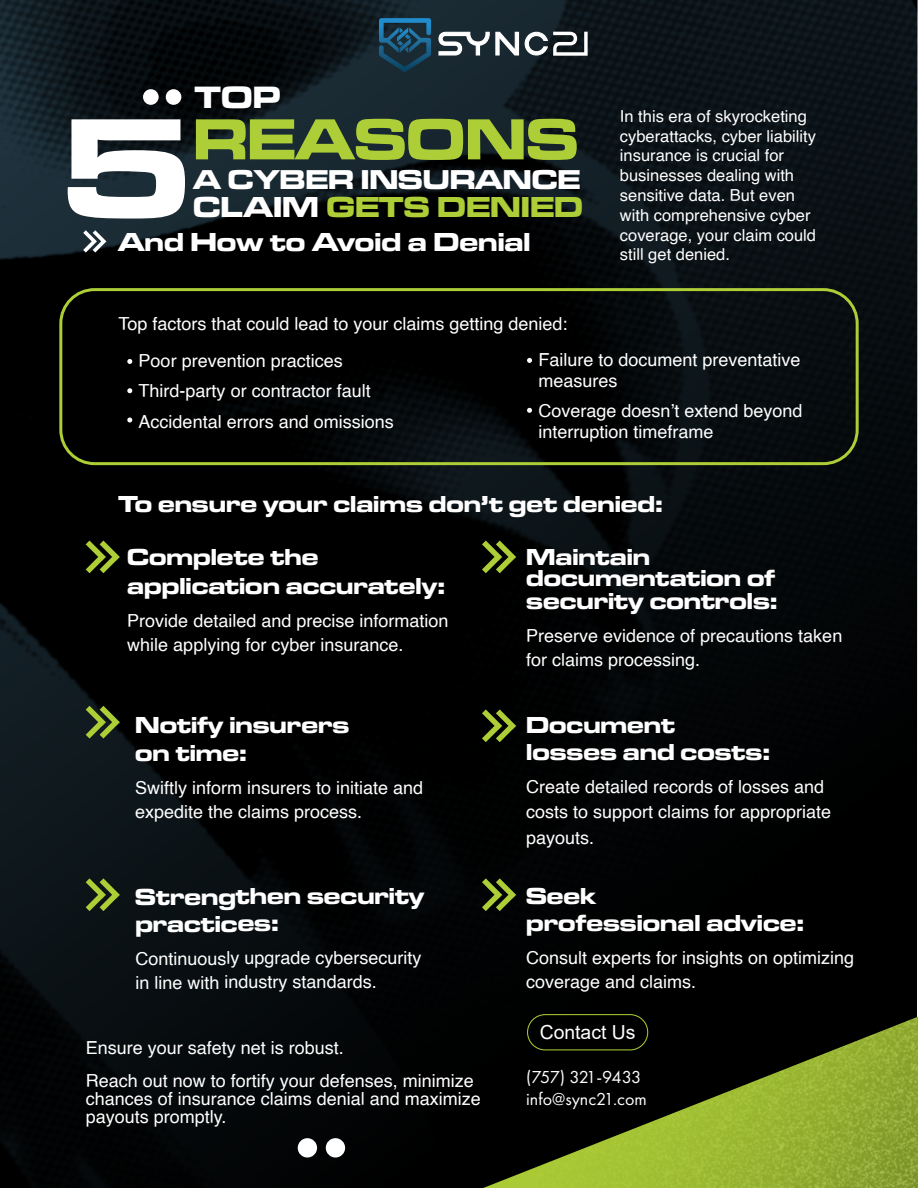
<style>
.page{position:relative;width:918px;height:1188px;background:#fff}
.page>*{position:absolute;margin:0;border:0;box-sizing:border-box;transform-origin:0 0}
.t1{font:146.85px "Microgramma D Bold Exte";color:#fff}
.t2{font:60px "Microgramma D Bold Exte";color:#adce36}
.t3{font:32.1px "Microgramma D Bold Exte";color:#fff}
.t4{font:30px "Microgramma D Bold Exte";color:#adce36}
.t5{font:28.35px "Microgramma D Bold Exte";color:#fff}
.t6{font:27px "Microgramma D Bold Exte";color:#fff}
.t7{font:24px/28.8px "Microgramma D Bold Exte";color:#fff}
.t8{font:19.35px "Arial";color:#fff}
.t9{font:18px/24px "Helvetica";color:#fff}
.t10{font:18px/21.6px "Futura PT";color:#fff}
.t11{font:16.5px/19.8px "Helvetica";color:#fff}
.s1{color:#fff}
</style>
<div class="page">
<img style="left:0;top:0;width:918px;height:1188px">
<div style="left:59px;top:288px;width:800px;height:177px;border:3px solid #adce36;border-radius:34px"></div>
<svg style="left:83px;top:230px;width:23px;height:23px"></svg>
<div style="left:166px;top:89px;width:15px;height:16px;background:#fff;border-radius:50%"></div>
<div style="left:143px;top:89px;width:16px;height:16px;background:#fff;border-radius:50%"></div>
<div style="left:527px;top:1014px;width:121px;height:36px;border:1px solid #adce36;border-radius:18px"></div>
<div style="left:326px;top:1138px;width:19px;height:20px;background:#fff;border-radius:50%"></div>
<div style="left:298px;top:1138px;width:19px;height:20px;background:#fff;border-radius:50%"></div>
<img style="left:483px;top:1017px;width:435px;height:171px">
<svg style="left:86px;top:541px;width:34px;height:32px"></svg>
<svg style="left:482px;top:541px;width:34px;height:32px"></svg>
<svg style="left:86px;top:706px;width:34px;height:33px"></svg>
<svg style="left:86px;top:878px;width:34px;height:33px"></svg>
<svg style="left:482px;top:878px;width:34px;height:33px"></svg>
<svg style="left:482px;top:709px;width:34px;height:33px"></svg>
<svg style="left:127px;top:359px;width:5px;height:5px"></svg>
<svg style="left:127px;top:388px;width:5px;height:5px"></svg>
<svg style="left:127px;top:418px;width:5px;height:5px"></svg>
<svg style="left:527px;top:358px;width:5px;height:5px"></svg>
<svg style="left:527px;top:408px;width:5px;height:5px"></svg>
<svg style="left:438px;top:32px;width:150px;height:24px"></svg>
<svg style="left:379px;top:18px;width:52px;height:54px;background:#1a4761"></svg>
<h3 class="t3" style="left:195px;top:76px;width:87px">TOP</h3>
<h2 class="t2" style="left:193px;top:99px;width:387px">REASONS</h2>
<h3 class="t5" style="left:193px;top:160px;width:389px">A CYBER INSURANCE</h3>
<h3 class="t4" style="left:193px;top:187px;width:391px"><span class="s1">CLAIM</span> GETS DENIED</h3>
<h3 class="t6" style="left:118px;top:224px;width:414px">And How to Avoid a Denial</h3>
<h1 class="t1" style="left:61px;top:69px;width:135px">5</h1>
<p class="t9" style="left:118px;top:312px;width:451px">Top factors that could lead to your claims getting denied:</p>
<p class="t11" style="left:620px;top:107px;width:198px">In this era of skyrocketing cyberattacks, cyber liability insurance is crucial for businesses dealing with sensitive data. But even with comprehensive cyber coverage, your claim could still get denied.</p>
<p class="t9" style="left:139px;top:347px;width:257px;line-height:30px">Poor prevention practices<br>Third-party or contractor fault<br>Accidental errors and omissions</p>
<p class="t9" style="left:539px;top:350px;width:264px;line-height:21px">Failure to document preventative measures</p>
<p class="t9" style="left:539px;top:400px;width:266px;line-height:21.6px">Coverage doesn’t extend beyond interruption timeframe</p>
<h3 class="t7" style="left:118px;top:489px;width:546px">To ensure your claims don’t get denied:</h3>
<h3 class="t7" style="left:127px;top:542px;width:320px">Complete the application accurately:</h3>
<p class="t9" style="left:127px;top:609px;width:323px">Provide detailed and precise information while applying for cyber insurance.</p>
<h3 class="t7" style="left:135px;top:709px;width:216px">Notify insurers on time:</h3>
<p class="t9" style="left:135px;top:777px;width:290px">Swiftly inform insurers to initiate and expedite the claims process.</p>
<h3 class="t7" style="left:135px;top:882px;width:291px;line-height:27.3px">Strengthen security practices:</h3>
<p class="t9" style="left:135px;top:946px;width:288px">Continuously upgrade cybersecurity in line with industry standards.</p>
<p class="t9" style="left:86px;top:1031px;width:390px;line-height:33px">Ensure your safety net is robust.<br>Reach out now to fortify your defenses, minimize</p>
<p class="t9" style="left:86px;top:1090px;width:397px;line-height:18px">chances of insurance claims denial and maximize payouts promptly.</p>
<h3 class="t7" style="left:526px;top:546px;width:250px;line-height:21px">Maintain documentation of</h3>
<h3 class="t7" style="left:526px;top:586px;width:253px">security controls:</h3>
<p class="t9" style="left:526px;top:625px;width:318px">Preserve evidence of precautions taken for claims processing.</p>
<h3 class="t7" style="left:526px;top:710px;width:246px;line-height:27px">Document losses and costs:</h3>
<p class="t9" style="left:526px;top:774px;width:307px;line-height:25.5px">Create detailed records of losses and costs to support claims for appropriate payouts.</p>
<h3 class="t7" style="left:526px;top:881px;width:280px;line-height:27px">Seek<br>professional advice:</h3>
<p class="t9" style="left:526px;top:946px;width:330px">Consult experts for insights on optimizing coverage and claims.</p>
<p class="t8" style="left:540px;top:1019px;width:97px">Contact Us</p>
<p class="t10" style="left:526px;top:1066px;width:122px">(757) 321-9433 info@sync21.com</p>
</div>
